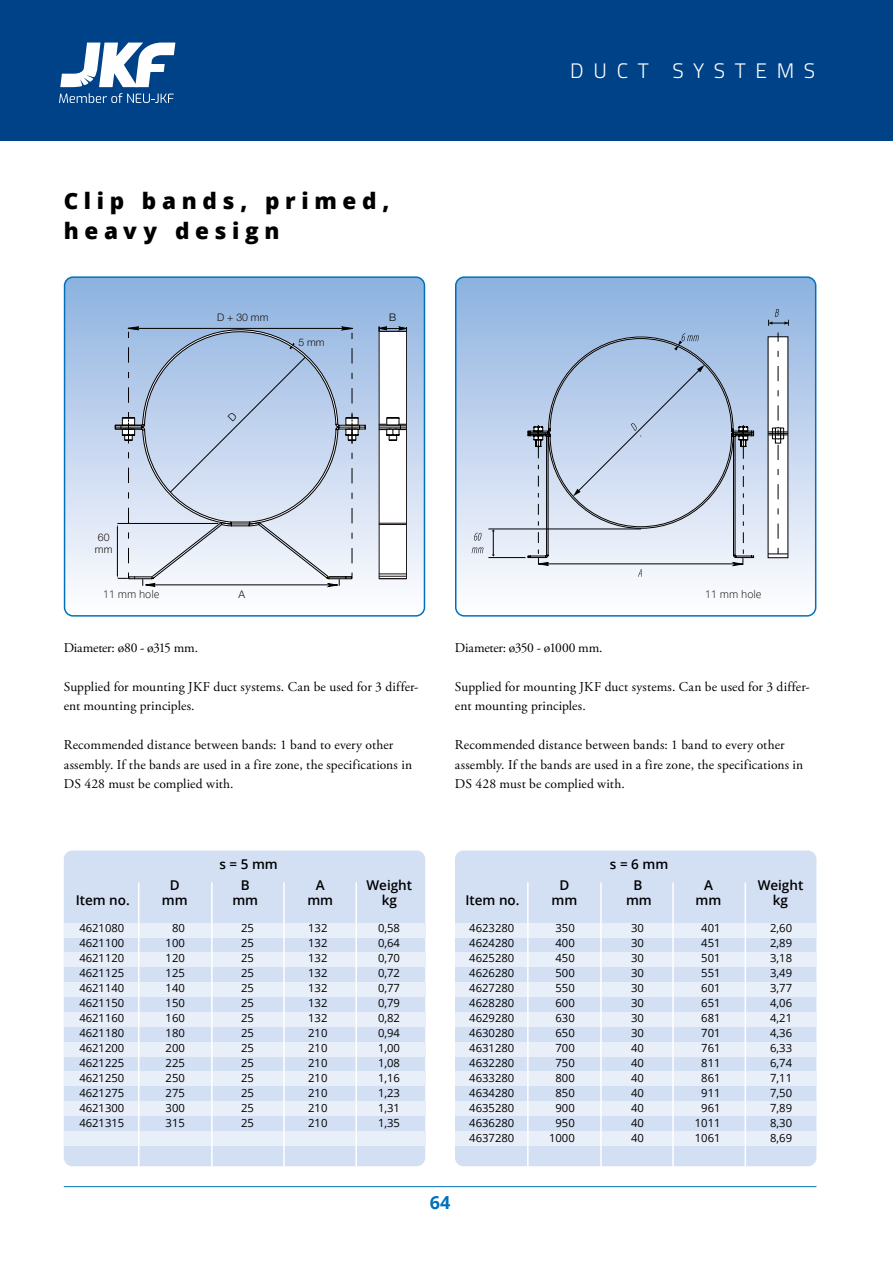
<style>
.page{position:relative;width:893px;height:1263px;background:#fff}
.page>*{position:absolute;margin:0;border:0;box-sizing:border-box;transform-origin:0 0}
.t1{font:800 22.5px/30px "Open Sans";letter-spacing:.25em;color:#000}
.t2{font:300 21px "Titillium";letter-spacing:.46em;color:#fff}
.t3{font:700 18px "Open Sans";color:#0070ba}
.t4{font:13.5px/19.5px "Adobe Garamond Pro";letter-spacing:.01em;color:#000}
.t5{font:600 13.5px "Open Sans";color:#000}
.t6{font:13.5px "Adobe Garamond Pro";letter-spacing:-.02em;color:#000}
.t7{font:11.25px/15px "Open Sans";color:#000;text-align:justify}
.t8{font:300 10.5px "Open Sans";color:#000}
.t9{font:300 10.5px/12.6px "Helvetica Neue";color:#1c1517}
.t10{font:300 10.5px "Helvetica Neue";color:#000}
</style>
<div class="page">
<div style="left:0;top:0;width:893px;height:140px;background:#004288"></div>
<div style="left:64px;top:850px;width:361px;height:316px;background:#d3dff3;border-radius:9px"></div>
<div style="left:64px;top:923px;width:361px;height:14px;background:#e9eff9"></div>
<div style="left:64px;top:952px;width:361px;height:15px;background:#e9eff9"></div>
<div style="left:64px;top:982px;width:361px;height:15px;background:#e9eff9"></div>
<div style="left:64px;top:1012px;width:361px;height:15px;background:#e9eff9"></div>
<div style="left:64px;top:1042px;width:361px;height:14px;background:#e9eff9"></div>
<div style="left:64px;top:1071px;width:361px;height:15px;background:#e9eff9"></div>
<div style="left:64px;top:1101px;width:361px;height:15px;background:#e9eff9"></div>
<div style="left:64px;top:1131px;width:361px;height:15px;background:#e9eff9"></div>
<hr style="left:138px;top:882px;width:1px;height:285px;background:#fff">
<hr style="left:211px;top:882px;width:2px;height:285px;background:#fff">
<hr style="left:283px;top:882px;width:2px;height:285px;background:#fff">
<div style="left:455px;top:850px;width:361px;height:316px;background:#d3dff3;border-radius:9px"></div>
<div style="left:455px;top:923px;width:361px;height:14px;background:#e9eff9"></div>
<div style="left:455px;top:952px;width:361px;height:15px;background:#e9eff9"></div>
<div style="left:455px;top:982px;width:361px;height:15px;background:#e9eff9"></div>
<div style="left:455px;top:1012px;width:361px;height:15px;background:#e9eff9"></div>
<div style="left:455px;top:1042px;width:361px;height:14px;background:#e9eff9"></div>
<div style="left:455px;top:1071px;width:361px;height:15px;background:#e9eff9"></div>
<div style="left:455px;top:1101px;width:361px;height:15px;background:#e9eff9"></div>
<div style="left:455px;top:1131px;width:361px;height:15px;background:#e9eff9"></div>
<hr style="left:355px;top:882px;width:2px;height:285px;background:#fff">
<hr style="left:527px;top:882px;width:2px;height:285px;background:#fff">
<hr style="left:600px;top:882px;width:2px;height:285px;background:#fff">
<hr style="left:672px;top:882px;width:2px;height:285px;background:#fff">
<hr style="left:745px;top:882px;width:1px;height:285px;background:#fff">
<svg style="left:67px;top:279px;width:355px;height:335px"></svg>
<div style="left:379px;top:331px;width:28px;height:248px;background:#fff"></div>
<svg style="left:381px;top:418px;width:24px;height:23px"></svg>
<svg style="left:381px;top:574px;width:24px;height:3px"></svg>
<svg style="left:381px;top:523px;width:24px;height:2px"></svg>
<svg style="left:377px;top:326px;width:30px;height:6px"></svg>
<div style="left:379px;top:331px;width:28px;height:248px;border:1px solid #1c1517"></div>
<div style="left:64px;top:276px;width:361px;height:341px;border:2px solid #0070ba;border-radius:9px"></div>
<svg style="left:458px;top:277px;width:358px;height:339px"></svg>
<hr style="left:488px;top:529px;width:153px;height:1px;background:#000">
<svg style="left:492px;top:529px;width:3px;height:27px"></svg>
<svg style="left:474px;top:533px;width:7px;height:8px"></svg>
<svg style="left:472px;top:547px;width:11px;height:6px"></svg>
<svg style="left:768px;top:309px;width:21px;height:249px"></svg>
<hr style="left:488px;top:557px;width:37px;height:1px;background:#000">
<svg style="left:528px;top:333px;width:226px;height:244px;background:#bfcee4"></svg>
<div style="left:455px;top:276px;width:361px;height:341px;border:2px solid #0070ba;border-radius:9px"></div>
<hr style="left:64px;top:1186px;width:752px;height:1px;background:#0070ba">
<svg style="left:60px;top:43px;width:115px;height:44px"></svg>
<svg style="left:59px;top:93px;width:115px;height:10px"></svg>
<svg style="left:115px;top:326px;width:250px;height:263px;background:#c1cfe5"></svg>
<h1 class="t1" style="left:64px;top:184px;width:327px">Clip bands, primed, heavy design</h1>
<p class="t9" style="left:95px;top:530px;width:19px">60 mm</p>
<p class="t9" style="left:217px;top:311px;width:53px">D + 30 mm</p>
<p class="t9" style="left:298px;top:336px;width:28px">5 mm</p>
<p class="t10" style="left:389px;top:309px;width:9px">B</p>
<h2 class="t2" style="left:570px;top:55px;width:246px">DUCT SYSTEMS</h2>
<p class="t8" style="left:103px;top:587px;width:58px">11 mm hole</p>
<p class="t8" style="left:705px;top:587px;width:58px">11 mm hole</p>
<p class="t9" style="left:239px;top:587px;width:8px">A</p>
<p class="t6" style="left:64px;top:639px;width:136px">Diameter: ø80 - ø315 mm.</p>
<p class="t4" style="left:64px;top:677px;width:356px">Supplied for mounting JKF duct systems. Can be used for 3 differ&shy;ent mounting principles.</p>
<p class="t4" style="left:64px;top:736px;width:350px">Recommended distance between bands: 1 band to every other assembly. If the bands are used in a fire zone, the specifications in<br>DS 428 must be complied with.</p>
<p class="t6" style="left:455px;top:639px;width:149px">Diameter: ø350 - ø1000 mm.</p>
<p class="t4" style="left:455px;top:677px;width:356px">Supplied for mounting JKF duct systems. Can be used for 3 differ&shy;ent mounting principles.</p>
<p class="t4" style="left:455px;top:736px;width:350px">Recommended distance between bands: 1 band to every other assembly. If the bands are used in a fire zone, the specifications in<br>DS 428 must be complied with.</p>
<p class="t5" style="left:220px;top:855px;width:60px">s = 5 mm</p>
<p class="t5" style="left:610px;top:854px;width:60px">s = 6 mm</p>
<p class="t5" style="left:170px;top:876px;width:11px">D</p>
<p class="t5" style="left:241px;top:876px;width:10px">B</p>
<p class="t5" style="left:316px;top:876px;width:10px">A</p>
<p class="t5" style="left:366px;top:876px;width:47px">Weight</p>
<p class="t5" style="left:76px;top:891px;width:56px">Item no.</p>
<p class="t5" style="left:162px;top:891px;width:27px">mm</p>
<p class="t5" style="left:232px;top:891px;width:27px">mm</p>
<p class="t5" style="left:307px;top:891px;width:27px">mm</p>
<p class="t5" style="left:382px;top:891px;width:17px">kg</p>
<p class="t5" style="left:559px;top:876px;width:11px">D</p>
<p class="t5" style="left:633px;top:876px;width:10px">B</p>
<p class="t5" style="left:704px;top:876px;width:10px">A</p>
<p class="t5" style="left:758px;top:876px;width:47px">Weight</p>
<p class="t5" style="left:465px;top:891px;width:56px">Item no.</p>
<p class="t5" style="left:552px;top:891px;width:27px">mm</p>
<p class="t5" style="left:626px;top:891px;width:27px">mm</p>
<p class="t5" style="left:696px;top:891px;width:27px">mm</p>
<p class="t5" style="left:773px;top:891px;width:17px">kg</p>
<p class="t7" style="left:308px;top:920px;width:21px">132<br>132<br>132<br>132<br>132<br>132<br>132<br>210<br>210<br>210<br>210<br>210<br>210<br>210</p>
<p class="t7" style="left:631px;top:920px;width:14px">30<br>30<br>30<br>30<br>30<br>30<br>30<br>30<br>40<br>40<br>40<br>40<br>40<br>40<br>40</p>
<p class="t7" style="left:549px;top:920px;width:27px;text-align:center">350<br>400<br>450<br>500<br>550<br>600<br>630<br>650<br>700<br>750<br>800<br>850<br>900<br>950<br>1000</p>
<p class="t7" style="left:166px;top:920px;width:21px;text-align:center">80<br>100<br>120<br>125<br>140<br>150<br>160<br>180<br>200<br>225<br>250<br>275<br>300<br>315</p>
<p class="t7" style="left:469px;top:920px;width:47px">4623280<br>4624280<br>4625280<br>4626280<br>4627280<br>4628280<br>4629280<br>4630280<br>4631280<br>4632280<br>4633280<br>4634280<br>4635280<br>4636280<br>4637280</p>
<p class="t7" style="left:695px;top:920px;width:27px;text-align:center">401<br>451<br>501<br>551<br>601<br>651<br>681<br>701<br>761<br>811<br>861<br>911<br>961<br>1011<br>1061</p>
<p class="t7" style="left:770px;top:920px;width:24px">2,60<br>2,89<br>3,18<br>3,49<br>3,77<br>4,06<br>4,21<br>4,36<br>6,33<br>6,74<br>7,11<br>7,50<br>7,89<br>8,30<br>8,69</p>
<p class="t7" style="left:79px;top:920px;width:47px">4621080<br>4621100<br>4621120<br>4621125<br>4621140<br>4621150<br>4621160<br>4621180<br>4621200<br>4621225<br>4621250<br>4621275<br>4621300<br>4621315</p>
<p class="t7" style="left:241px;top:920px;width:14px">25<br>25<br>25<br>25<br>25<br>25<br>25<br>25<br>25<br>25<br>25<br>25<br>25<br>25</p>
<p class="t7" style="left:378px;top:920px;width:24px">0,58<br>0,64<br>0,70<br>0,72<br>0,77<br>0,79<br>0,82<br>0,94<br>1,00<br>1,08<br>1,16<br>1,23<br>1,31<br>1,35</p>
<h3 class="t3" style="left:430px;top:1189px;width:22px">64</h3>
</div>
